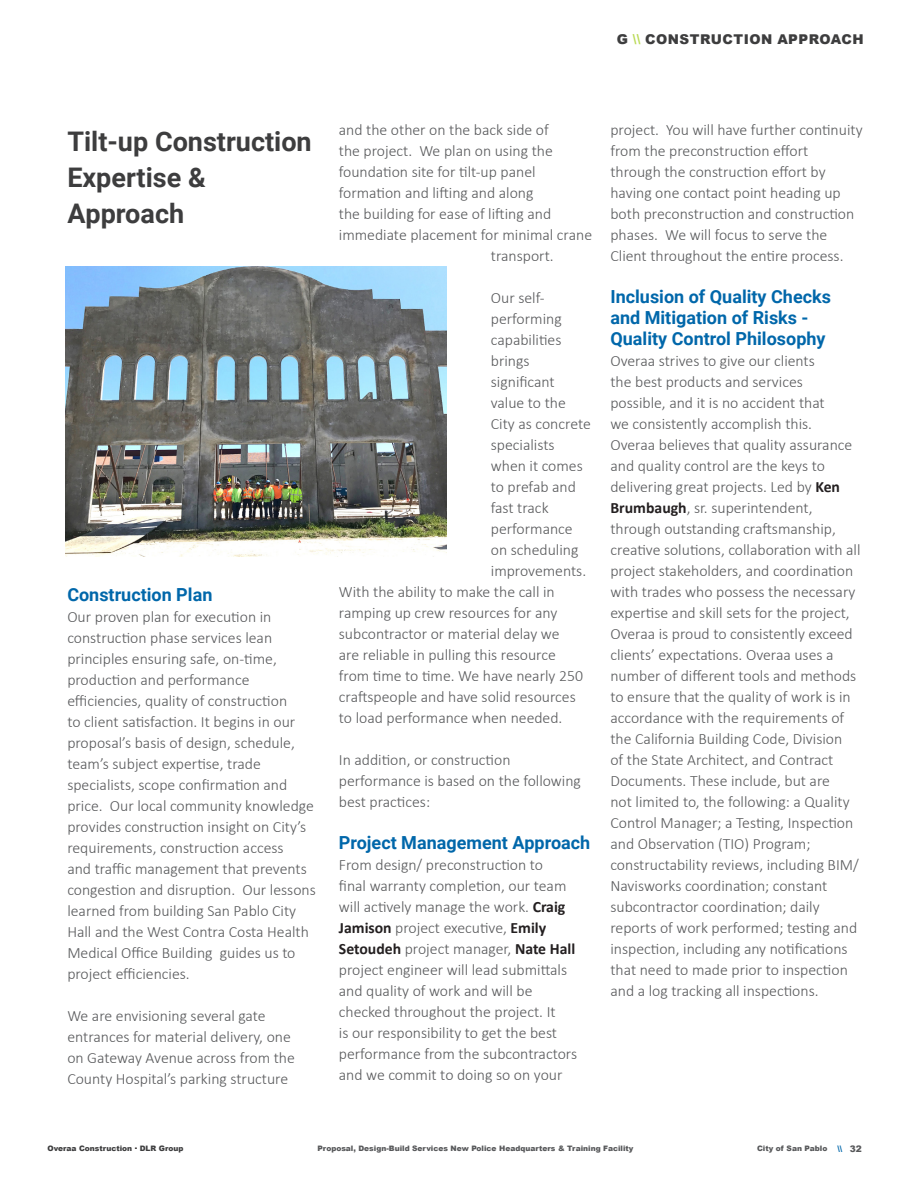
<style>
.page{position:relative;width:918px;height:1188px;background:#fff}
.page>*{position:absolute;margin:0;border:0;box-sizing:border-box;transform-origin:0 0}
.t1{font:700 27px/36px "Roboto";color:#3d3d3e}
.t2{font:700 18px/21px "Roboto";color:#0067aa}
.t3{font:300 15.75px/21px "Calibri";color:#57585a}
.t4{font:900 13.5px "Arial";letter-spacing:.035em;color:#3d3d3e}
.t5{font:900 7.5px "Arial";color:#57585a}
.t6{font:900 7.5px "Arial";color:#3d3d3e}
.s1{color:#bada55}
.s2{font-weight:700;color:#231f20}
.s3{color:#231f20}
.s4{font-weight:700;font-size:9px;color:#0067aa}
.s5{font-size:9px}
</style>
<div class="page">
<img style="left:66px;top:267px;width:380px;height:289px">
<p class="t4" style="left:617px;top:30px;width:248px">G <span class="s1">\\</span> CONSTRUCTION APPROACH</p>
<p class="t1" style="left:67px;top:123px;width:246px">Tilt-up Construction<br>Expertise &amp;</p>
<p class="t1" style="left:67px;top:195px;width:118px">Approach</p>
<p class="t2" style="left:67px;top:584px;width:147px">Construction Plan</p>
<p class="t3" style="left:67px;top:606px;width:250px">Our proven plan for execution in construction phase services lean principles ensuring safe, on-time, production and performance efficiencies, quality of construction<br>to client satisfaction. It begins in our proposal’s basis of design, schedule, team’s subject expertise, trade specialists, scope confirmation and price. Our local community knowledge provides construction insight on City’s requirements, construction access<br>and traffic management that prevents congestion and disruption. Our lessons learned from building San Pablo City Hall and the West Contra Costa Health Medical Office Building guides us to project efficiencies.</p>
<p class="t3" style="left:67px;top:1005px;width:229px">We are envisioning several gate entrances for material delivery, one on Gateway Avenue across from the County Hospital’s parking structure</p>
<p class="t3" style="left:339px;top:119px;width:211px">and the other on the back side of</p>
<p class="t3" style="left:339px;top:140px;width:215px">the project. We plan on using the</p>
<p class="t3" style="left:339px;top:161px;width:198px">foundation site for tilt-up panel</p>
<p class="t3" style="left:339px;top:182px;width:196px">formation and lifting and along</p>
<p class="t3" style="left:339px;top:203px;width:214px">the building for ease of lifting and</p>
<p class="t3" style="left:339px;top:224px;width:255px">immediate placement for minimal crane</p>
<p class="t3" style="left:491px;top:245px;width:64px">transport.</p>
<p class="t3" style="left:491px;top:287px;width:55px">Our self-</p>
<p class="t3" style="left:491px;top:308px;width:72px">performing</p>
<p class="t3" style="left:491px;top:329px;width:72px">capabilities</p>
<p class="t3" style="left:491px;top:350px;width:40px">brings</p>
<p class="t3" style="left:491px;top:371px;width:65px">significant</p>
<p class="t3" style="left:491px;top:392px;width:77px">value to the</p>
<p class="t3" style="left:491px;top:413px;width:101px">City as concrete</p>
<p class="t3" style="left:491px;top:434px;width:65px">specialists</p>
<p class="t3" style="left:491px;top:455px;width:94px">when it comes</p>
<p class="t3" style="left:491px;top:476px;width:87px">to prefab and</p>
<p class="t3" style="left:491px;top:497px;width:59px">fast track</p>
<p class="t3" style="left:491px;top:518px;width:83px">performance</p>
<p class="t3" style="left:491px;top:539px;width:89px">on scheduling</p>
<p class="t3" style="left:491px;top:560px;width:97px">improvements.</p>
<p class="t3" style="left:339px;top:581px;width:217px">With the ability to make the call in</p>
<p class="t3" style="left:339px;top:602px;width:220px">ramping up crew resources for any</p>
<p class="t3" style="left:339px;top:623px;width:222px">subcontractor or material delay we</p>
<p class="t3" style="left:339px;top:644px;width:219px">are reliable in pulling this resource</p>
<p class="t3" style="left:339px;top:665px;width:246px">from time to time. We have nearly 250</p>
<p class="t3" style="left:339px;top:686px;width:238px">craftspeople and have solid resources</p>
<p class="t3" style="left:339px;top:707px;width:225px">to load performance when needed.</p>
<p class="t3" style="left:339px;top:749px;width:244px">In addition, or construction performance is based on the following best practices:</p>
<p class="t2" style="left:339px;top:831px;width:253px">Project Management Approach</p>
<p class="t3" style="left:339px;top:854px;width:240px">From design/ preconstruction to<br>final warranty completion, our team will actively manage the work. <span class="s2">Craig Jamison</span> project executive, <span class="s2">Emily Setoudeh</span> project manager, <span class="s2">Nate Hall </span>project engineer will lead submittals and quality of work and will be checked throughout the project. It<br>is our responsibility to get the best performance from the subcontractors and we commit to doing so on your</p>
<p class="t3" style="left:610px;top:119px;width:254px">project. You will have further continuity from the preconstruction effort through the construction effort by having one contact point heading up both preconstruction and construction phases. We will focus to serve the Client throughout the entire process.</p>
<p class="t2" style="left:610px;top:285px;width:222px">Inclusion of Quality Checks and Mitigation of Risks -<br>Quality Control Philosophy</p>
<p class="t3" style="left:610px;top:350px;width:252px">Overaa strives to give our clients<br>the best products and services possible, and it is no accident that<br>we consistently accomplish this.<br>Overaa believes that quality assurance and quality control are the keys to delivering great projects. Led by <span class="s2">Ken Brumbaugh</span>, sr. superintendent, through outstanding craftsmanship, creative solutions, collaboration with all project stakeholders, and coordination with trades who possess the necessary expertise and skill sets for the project, Overaa is proud to consistently exceed clients’ expectations. Overaa uses a number of different tools and methods to ensure that the quality of work is in accordance with the requirements of the California Building Code, Division<br>of the State Architect, and Contract Documents. These include, but are<br>not limited to, the following: a Quality Control Manager; a Testing, Inspection and Observation (TIO) Program; constructability reviews, including BIM/ Navisworks coordination; constant subcontractor coordination; daily reports of work performed; testing and inspection, including any notifications that need to made prior to inspection and a log tracking all inspections.</p>
<p class="t6" style="left:48px;top:1143px;width:138px">Overaa Construction <span class="s3">·</span> DLR Group</p>
<p class="t5" style="left:318px;top:1143px;width:317px">Proposal, Design-Build Services New Police Headquarters &amp; Training Facility</p>
<p class="t5" style="left:757px;top:1143px;width:106px">City of San Pablo <span class="s4">\\</span> <span class="s5">32</span></p>
</div>
